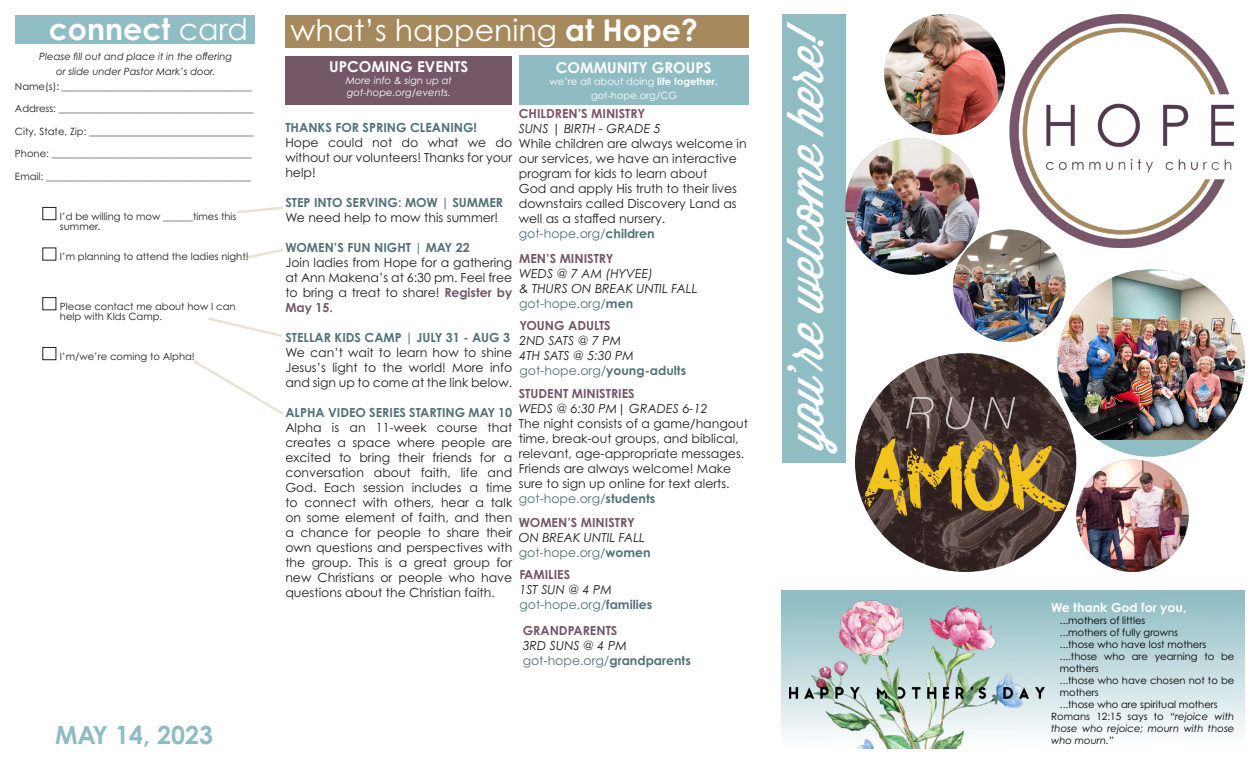
<style>
.page{position:relative;width:1260px;height:765px;background:#fff}
.page>*{position:absolute;margin:0;border:0;box-sizing:border-box;transform-origin:0 0}
.t1{font:50px "Wisdom Script";color:#fff}
.t2{font:30px "Century Gothic Pro";color:#fff}
.t3{font:700 30px "Century Gothic Pro";color:#fff}
.t4{font:700 25px "Century Gothic Pro";color:#8ebcc3}
.t5{font:700 15px "Century Gothic Pro";color:#fff}
.t6{font:12.5px/15px "Century Gothic Pro";color:#231f20;text-align:justify}
.t7{font:italic 12.5px "Century Gothic Pro";color:#231f20}
.t8{font:700 12.5px "Century Gothic Pro";color:#527277}
.t9{font:12.5px "Century Gothic Pro";color:#527276}
.t10{font:700 12.5px "Century Gothic Pro";color:#745768}
.t11{font:12.5px "Century Gothic Pro";color:#527277}
.t12{font:12.5px "Century Gothic Pro";color:#537277}
.t13{font:700 12.5px "Century Gothic Pro";color:#fff}
.t14{font:10px/10px "Century Gothic Pro";color:#231f20}
.t15{font:10px/12px "Century Gothic Pro";color:#000}
.t16{font:italic 10px/12px "Century Gothic Pro";color:#000;text-align:justify}
.t17{font:italic 10px "Century Gothic Pro";color:#231f20}
.t18{font:10px "Century Gothic Pro";color:#fff}
.t19{font:italic 10px "Century Gothic Pro";color:#fff}
.s1{font-weight:400}
.s2{font-weight:700}
.s3{font-weight:700;color:#745768}
.s4{font-style:normal}
</style>
<div class="page">
<img style="left:855px;top:353px;width:221px;height:219px">
<div style="left:285px;top:15px;width:464px;height:32px;background:#a68a5d"></div>
<div style="left:285px;top:56px;width:227px;height:49px;background:#755868"></div>
<div style="left:519px;top:55px;width:230px;height:50px;background:#8fbcc3"></div>
<div style="left:1057px;top:269px;width:188px;height:188px;background:#8fbdc3;border-radius:50%"></div>
<img style="left:1057px;top:271px;width:188px;height:169px">
<div style="left:782px;top:14px;width:63px;height:449px;background:#8fbdc3"></div>
<img style="left:1009px;top:14px;width:225px;height:233px">
<img style="left:884px;top:14px;width:121px;height:121px;border-radius:60px">
<img style="left:845px;top:138px;width:134px;height:137px">
<img style="left:953px;top:230px;width:113px;height:112px;border-radius:56px">
<div style="left:782px;top:590px;width:463px;height:158px;background:linear-gradient(to bottom,#8abac0,#fff)"></div>
<img style="left:789px;top:597px;width:262px;height:151px">
<img style="left:1076px;top:460px;width:113px;height:112px;border-radius:56px">
<div style="left:15px;top:15px;width:240px;height:29px;background:#8fbdc3"></div>
<div style="left:42px;top:207px;width:14px;height:13px;border:1px solid #231f20"></div>
<div style="left:42px;top:297px;width:14px;height:13px;border:1px solid #231f20"></div>
<div style="left:42px;top:347px;width:14px;height:13px;border:1px solid #231f20"></div>
<svg style="left:237px;top:206px;width:46px;height:8px"></svg>
<svg style="left:245px;top:249px;width:38px;height:10px"></svg>
<svg style="left:208px;top:317px;width:74px;height:20px"></svg>
<svg style="left:193px;top:360px;width:91px;height:55px"></svg>
<p class="t3" style="left:49px;top:10px;width:201px">connect <span class="s1">card</span></p>
<p class="t17" style="left:39px;top:50px;width:194px">Please fill out and place it in the offering</p>
<p class="t17" style="left:56px;top:65px;width:161px">or slide under Pastor Mark’s door.</p>
<p class="t14" style="left:15px;top:81px;width:238px">Name(s): ______________________________________</p>
<p class="t14" style="left:15px;top:104px;width:240px">Address: _______________________________________</p>
<p class="t14" style="left:15px;top:126px;width:241px">City, State, Zip: _________________________________</p>
<p class="t14" style="left:15px;top:149px;width:238px">Phone: ________________________________________</p>
<p class="t14" style="left:15px;top:171px;width:238px">Email: _________________________________________</p>
<p class="t14" style="left:60px;top:211px;width:178px">I’d be willing to mow ______times this summer.</p>
<p class="t14" style="left:60px;top:251px;width:190px">I’m planning to attend the ladies night!</p>
<p class="t14" style="left:60px;top:301px;width:177px">Please contact me about how I can help with KIds Camp.</p>
<p class="t14" style="left:60px;top:351px;width:136px">I’m/we’re coming to Alpha!</p>
<p class="t4" style="left:55px;top:719px;width:160px">MAY 14, 2023</p>
<p class="t2" style="left:291px;top:12px;width:409px">what’s happening <span class="s2">at Hope?</span></p>
<p class="t5" style="left:329px;top:57px;width:141px">UPCOMING EVENTS</p>
<p class="t19" style="left:346px;top:75px;width:108px">More info &amp; sign up at</p>
<p class="t19" style="left:347px;top:87px;width:106px">got-hope.org/events.</p>
<p class="t5" style="left:556px;top:58px;width:157px">COMMUNITY GROUPS</p>
<p class="t18" style="left:550px;top:75px;width:170px">we’re all about doing <span class="s2">life together.</span></p>
<p class="t18" style="left:591px;top:89px;width:88px">got-hope.org/CG</p>
<p class="t10" style="left:519px;top:105px;width:128px">CHILDREN’S MINISTRY</p>
<p class="t7" style="left:519px;top:121px;width:143px">SUNS | BIRTH - GRADE 5</p>
<p class="t6" style="left:519px;top:136px;width:229px;text-align:left">While children are always welcome in our services, we have an interactive program for kids to learn about<br>God and apply His truth to their lives downstairs called Discovery Land as well as a staffed nursery.</p>
<p class="t9" style="left:519px;top:226px;width:137px">got-hope.org/<span class="s2">children</span></p>
<p class="t8" style="left:285px;top:120px;width:193px">THANKS FOR SPRING CLEANING!</p>
<p class="t6" style="left:285px;top:135px;width:228px">Hope could not do what we do without our volunteers! Thanks for your help!</p>
<p class="t8" style="left:285px;top:195px;width:219px">STEP INTO SERVING: MOW | SUMMER</p>
<p class="t6" style="left:285px;top:210px;width:214px">We need help to mow this summer!</p>
<p class="t8" style="left:285px;top:240px;width:186px">WOMEN’S FUN NIGHT | MAY 22</p>
<p class="t6" style="left:285px;top:255px;width:228px">Join ladies from Hope for a gathering at Ann Makena’s at 6:30 pm. Feel free to bring a treat to share! <span class="s3">Register by May 15.</span></p>
<p class="t8" style="left:285px;top:330px;width:226px">STELLAR KIDS CAMP | JULY 31 - AUG 3</p>
<p class="t6" style="left:285px;top:345px;width:228px">We can’t wait to learn how to shine Jesus’s light to the world! More info and sign up to come at the link below.</p>
<p class="t8" style="left:285px;top:405px;width:228px">ALPHA VIDEO SERIES STARTING MAY 10</p>
<p class="t6" style="left:285px;top:420px;width:228px">Alpha is an 11-week course that creates a space where people are excited to bring their friends for a conversation about faith, life and God. Each session includes a time to connect with others, hear a talk on some element of faith, and then a chance for people to share their own questions and perspectives with the group. This is a great group for new Christians or people who have questions about the Christian faith.</p>
<p class="t10" style="left:519px;top:250px;width:96px">MEN’S MINISTRY</p>
<p class="t7" style="left:519px;top:266px;width:135px">WEDS @ 7 AM (HYVEE)</p>
<p class="t7" style="left:519px;top:281px;width:180px">&amp; THURS ON BREAK UNTIL FALL</p>
<p class="t9" style="left:519px;top:296px;width:115px">got-hope.org/<span class="s2">men</span></p>
<p class="t10" style="left:519px;top:318px;width:93px">YOUNG ADULTS</p>
<p class="t7" style="left:519px;top:333px;width:103px">2ND SATS @ 7 PM</p>
<p class="t7" style="left:519px;top:348px;width:116px">4TH SATS @ 5:30 PM</p>
<p class="t9" style="left:519px;top:363px;width:168px">got-hope.org/<span class="s2">young-adults</span></p>
<p class="t10" style="left:519px;top:386px;width:117px">STUDENT MINISTRIES</p>
<p class="t7" style="left:519px;top:401px;width:190px">WEDS @ 6:30 PM| GRADES 6-12</p>
<p class="t6" style="left:519px;top:416px;width:231px;text-align:left">The night consists of a game/hangout time, break-out groups, and biblical, relevant, age-appropriate messages.<br>Friends are always welcome! Make sure to sign up online for text alerts.</p>
<p class="t9" style="left:519px;top:491px;width:138px">got-hope.org/<span class="s2">students</span></p>
<p class="t10" style="left:519px;top:515px;width:118px">WOMEN’S MINISTRY</p>
<p class="t7" style="left:519px;top:531px;width:128px">ON BREAK UNTIL FALL</p>
<p class="t9" style="left:519px;top:545px;width:133px">got-hope.org/<span class="s2">women</span></p>
<p class="t10" style="left:519px;top:567px;width:52px">FAMILIES</p>
<p class="t7" style="left:519px;top:582px;width:94px">1ST SUN @ 4 PM</p>
<p class="t12" style="left:519px;top:597px;width:134px">got-hope.org/<span class="s2">families</span></p>
<p class="t10" style="left:523px;top:623px;width:96px">GRANDPARENTS</p>
<p class="t7" style="left:523px;top:638px;width:106px">3RD SUNS @ 4 PM</p>
<p class="t11" style="left:523px;top:653px;width:170px">got-hope.org/<span class="s2">grandparents</span></p>
<p class="t1" style="left:767px;top:447px;width:427px;rotate:-90deg">you’re welcome here!</p>
<p class="t13" style="left:1051px;top:600px;width:137px">We thank God for you,</p>
<p class="t15" style="left:1060px;top:614px;width:87px">...mothers of littles</p>
<p class="t15" style="left:1060px;top:626px;width:120px">...mothers of fully growns</p>
<p class="t15" style="left:1060px;top:638px;width:148px">...those who have lost mothers</p>
<p class="t15" style="left:1060px;top:650px;width:176px">....those who are yearning to be mothers</p>
<p class="t15" style="left:1060px;top:674px;width:176px">...those who have chosen not to be mothers</p>
<p class="t15" style="left:1060px;top:698px;width:159px">...those who are spiritual mothers</p>
<p class="t16" style="left:1051px;top:710px;width:185px"><span class="s4">Romans 12:15 says to</span> “rejoice with those who rejoice; mourn with those who mourn.”</p>
</div>
